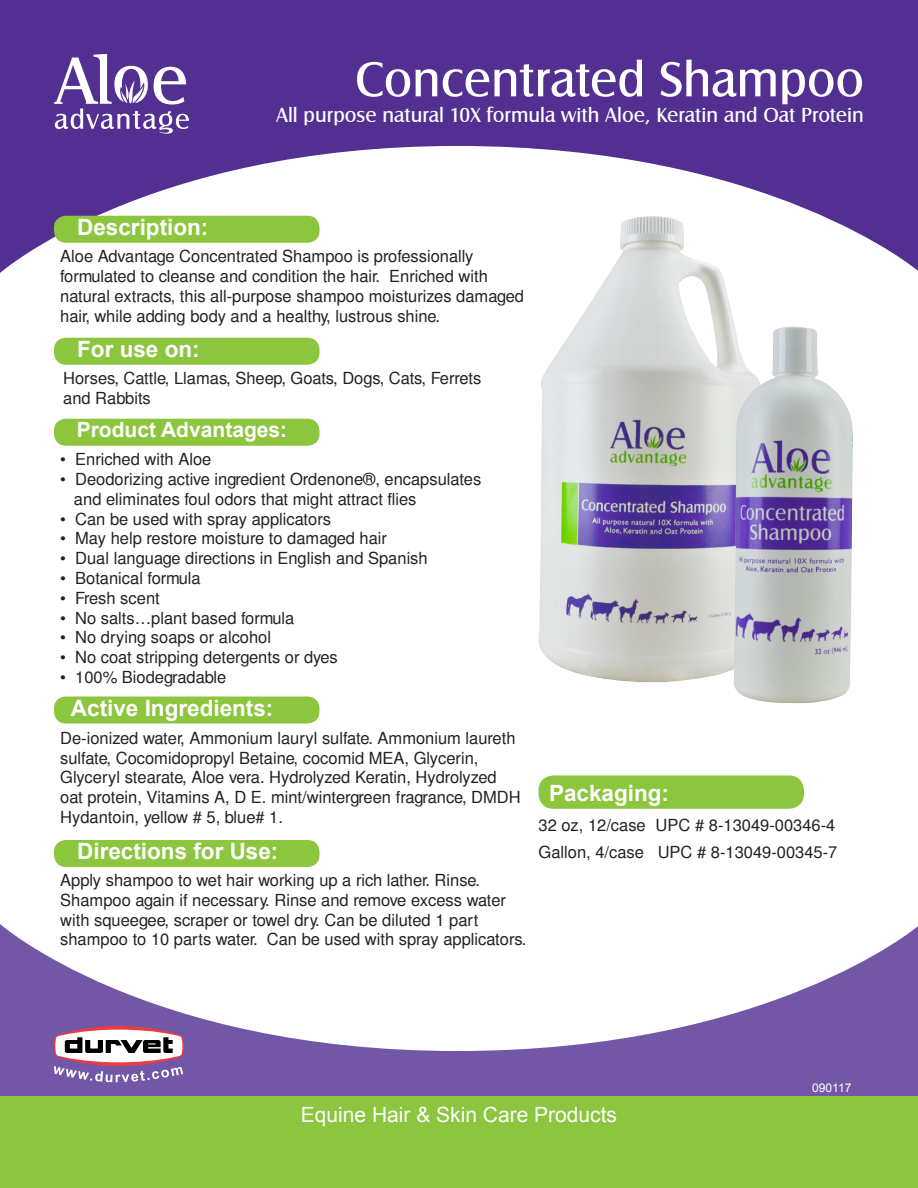
<style>
.page{position:relative;width:918px;height:1188px;background:#fff}
.page>*{position:absolute;margin:0;border:0;box-sizing:border-box;transform-origin:0 0}
.t1{font:51px "Castle T";color:#fff}
.t2{font:700 22.5px "Arial";color:#fff}
.t3{font:21px "Castle T";color:#fff}
.t4{font:21px "Arial";color:#fff}
.t5{font:700 21px "Arial";color:#fff}
.t6{font:16.5px/19.8px "Pali Helvetica";color:#231f20}
.t7{font:12px "Arial";color:#fff}
</style>
<div class="page">
<svg style="left:0;top:0;width:918px;height:273px;fill:#522f90"></svg>
<svg style="left:0;top:924px;width:918px;height:172px"></svg>
<div style="left:54px;top:419px;width:266px;height:27px;background:#8bc63e;border-radius:12px"></div>
<div style="left:54px;top:697px;width:266px;height:27px;background:#8bc63e;border-radius:12px"></div>
<div style="left:54px;top:840px;width:266px;height:27px;background:#8bc63e;border-radius:12px"></div>
<div style="left:54px;top:216px;width:266px;height:27px;background:#8bc63e;border-radius:12px"></div>
<div style="left:54px;top:338px;width:266px;height:27px;background:#8bc63e;border-radius:12px"></div>
<div style="left:0;top:1096px;width:918px;height:92px;background:#8bc63e"></div>
<svg style="left:54px;top:54px;width:135px;height:80px"></svg>
<div style="left:538px;top:775px;width:266px;height:34px;background:#8bc63e;border-radius:15px"></div>
<img style="left:538px;top:216px;width:223px;height:466px">
<img style="left:734px;top:326px;width:119px;height:377px">
<svg style="left:54px;top:1026px;width:130px;height:56px"></svg>
<p class="t1" style="left:355px;top:51px;width:510px">Concentrated Shampoo</p>
<p class="t3" style="left:276px;top:103px;width:590px">All purpose natural 10X formula with Aloe, Keratin and Oat Protein</p>
<p class="t2" style="left:77px;top:212px;width:133px">Description:</p>
<p class="t6" style="left:60px;top:246px;width:465px">Aloe Advantage Concentrated Shampoo is professionally formulated to cleanse and condition the hair. Enriched with natural extracts, this all-purpose shampoo moisturizes damaged hair, while adding body and a healthy, lustrous shine.</p>
<p class="t2" style="left:77px;top:334px;width:124px">For use on:</p>
<p class="t6" style="left:63px;top:368px;width:420px">Horses, Cattle, Llamas, Sheep, Goats, Dogs, Cats, Ferrets</p>
<p class="t6" style="left:63px;top:388px;width:89px">and Rabbits</p>
<p class="t5" style="left:77px;top:416px;width:212px">Product Advantages:</p>
<p class="t6" style="left:60px;top:449px;width:153px">• Enriched with Aloe</p>
<p class="t6" style="left:60px;top:469px;width:423px">• Deodorizing active ingredient Ordenone®, encapsulates</p>
<p class="t6" style="left:74px;top:489px;width:344px">and eliminates foul odors that might attract flies</p>
<p class="t6" style="left:60px;top:509px;width:272px">• Can be used with spray applicators</p>
<p class="t6" style="left:60px;top:528px;width:328px">• May help restore moisture to damaged hair</p>
<p class="t6" style="left:60px;top:548px;width:369px">• Dual language directions in English and Spanish</p>
<p class="t6" style="left:60px;top:568px;width:142px">• Botanical formula</p>
<p class="t6" style="left:60px;top:588px;width:101px">• Fresh scent</p>
<p class="t6" style="left:60px;top:608px;width:236px">• No salts…plant based formula</p>
<p class="t6" style="left:60px;top:627px;width:212px">• No drying soaps or alcohol</p>
<p class="t6" style="left:60px;top:647px;width:279px">• No coat stripping detergents or dyes</p>
<p class="t6" style="left:60px;top:667px;width:168px">• 100% Biodegradable</p>
<p class="t2" style="left:71px;top:693px;width:204px">Active Ingredients:</p>
<p class="t6" style="left:60px;top:728px;width:462px">De-ionized water, Ammonium lauryl sulfate. Ammonium laureth sulfate, Cocomidopropyl Betaine, cocomid MEA, Glycerin, Glyceryl stearate, Aloe vera. Hydrolyzed Keratin, Hydrolyzed oat protein, Vitamins A, D E. mint/wintergreen fragrance, DMDH Hydantoin, yellow # 5, blue# 1.</p>
<p class="t2" style="left:77px;top:837px;width:203px">Directions for Use:</p>
<p class="t6" style="left:60px;top:870px;width:468px">Apply shampoo to wet hair working up a rich lather. Rinse.<br>Shampoo again if necessary. Rinse and remove excess water with squeegee, scraper or towel dry. Can be diluted 1 part shampoo to 10 parts water. Can be used with spray applicators.</p>
<p class="t2" style="left:549px;top:778px;width:122px">Packaging:</p>
<p class="t6" style="left:538px;top:815px;width:298px">32 oz, 12/case UPC # 8-13049-00346-4</p>
<p class="t6" style="left:538px;top:842px;width:300px">Gallon, 4/case UPC # 8-13049-00345-7</p>
<p class="t7" style="left:812px;top:1080px;width:41px">090117</p>
<p class="t4" style="left:301px;top:1101px;width:318px">Equine Hair &amp; Skin Care Products</p>
</div>
